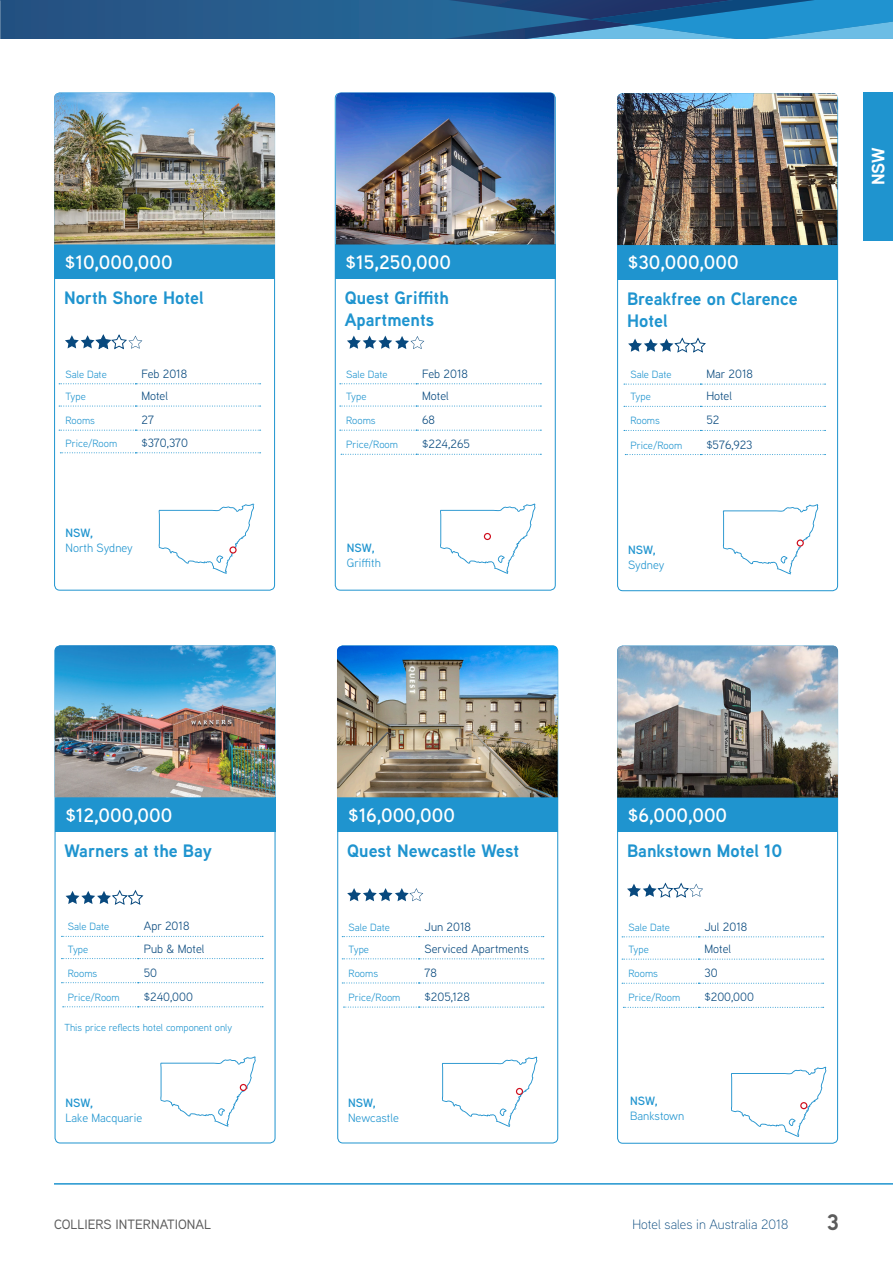
<style>
.page{position:relative;width:893px;height:1263px;background:#fff}
.page>*{position:absolute;margin:0;border:0;box-sizing:border-box;transform-origin:0 0}
.t1{font:700 22.5px "Aaux Next";color:#5c5c5c}
.t2{font:600 19.5px "Aaux Next";color:#fff}
.t3{font:700 18px/21.6px "Aaux Next";color:#1f94cf}
.t4{font:700 18px "Aaux Next";color:#fff}
.t5{font:300 13.5px "Aaux Next";color:#08497e}
.t6{font:500 13.5px "Aaux Next";color:#5c5c5c}
.t7{font:12px "Aaux Next";color:#08497e}
.t8{font:12px "Aaux Next";color:#1f94cf}
.t9{font:600 12px "Aaux Next";color:#1f94cf}
.t10{font:10.5px "Aaux Next";color:#1f94cf}
.t11{font:10.2px "Aaux Next";color:#1f94cf}
</style>
<div class="page">
<hr style="left:54px;top:1183px;width:839px;height:1px;background:#1f94cf">
<svg style="left:0;top:0;width:893px;height:39px;background:#27689b"></svg>
<svg style="left:59px;top:383px;width:202px;height:1px"></svg>
<svg style="left:59px;top:406px;width:202px;height:1px"></svg>
<svg style="left:59px;top:430px;width:202px;height:1px"></svg>
<svg style="left:60px;top:452px;width:201px;height:1px"></svg>
<svg style="left:340px;top:383px;width:201px;height:1px"></svg>
<svg style="left:340px;top:406px;width:201px;height:1px"></svg>
<svg style="left:340px;top:430px;width:201px;height:1px"></svg>
<svg style="left:341px;top:454px;width:200px;height:1px"></svg>
<div style="left:54px;top:244px;width:221px;height:35px;background:#1f94cf"></div>
<div style="left:337px;top:244px;width:217px;height:35px;background:#1f94cf"></div>
<div style="left:335px;top:93px;width:221px;height:497px;border:1px solid #1f94cf;border-radius:5px"></div>
<img style="left:54px;top:93px;width:221px;height:151px">
<img style="left:336px;top:93px;width:218px;height:151px">
<svg style="left:159px;top:504px;width:95px;height:70px"></svg>
<div style="left:229px;top:546px;width:8px;height:8px;border:1px solid #cf0d1c;border-radius:50%"></div>
<svg style="left:440px;top:504px;width:95px;height:70px"></svg>
<div style="left:484px;top:533px;width:7px;height:7px;border:1px solid #cf0d1c;border-radius:50%"></div>
<svg style="left:65px;top:334px;width:77px;height:16px"></svg>
<svg style="left:624px;top:384px;width:201px;height:1px"></svg>
<svg style="left:624px;top:406px;width:201px;height:1px"></svg>
<svg style="left:624px;top:430px;width:201px;height:1px"></svg>
<svg style="left:625px;top:454px;width:200px;height:1px"></svg>
<svg style="left:342px;top:936px;width:202px;height:1px"></svg>
<svg style="left:342px;top:958px;width:202px;height:1px"></svg>
<svg style="left:342px;top:982px;width:202px;height:1px"></svg>
<svg style="left:343px;top:1007px;width:201px;height:1px"></svg>
<div style="left:619px;top:245px;width:217px;height:35px;background:#1f94cf"></div>
<div style="left:339px;top:797px;width:217px;height:35px;background:#1f94cf"></div>
<img style="left:617px;top:93px;width:220px;height:152px">
<img style="left:337px;top:646px;width:221px;height:151px">
<svg style="left:442px;top:1057px;width:95px;height:70px"></svg>
<div style="left:516px;top:1088px;width:7px;height:7px;border:1px solid #cf0d1c;border-radius:50%"></div>
<svg style="left:723px;top:504px;width:95px;height:70px"></svg>
<div style="left:797px;top:539px;width:7px;height:8px;border:1px solid #cf0d1c;border-radius:50%"></div>
<svg style="left:628px;top:338px;width:78px;height:15px"></svg>
<svg style="left:61px;top:936px;width:202px;height:1px"></svg>
<svg style="left:61px;top:958px;width:202px;height:1px"></svg>
<svg style="left:61px;top:982px;width:202px;height:1px"></svg>
<svg style="left:63px;top:1006px;width:200px;height:1px"></svg>
<div style="left:57px;top:797px;width:216px;height:35px;background:#1f94cf"></div>
<img style="left:55px;top:645px;width:220px;height:152px">
<svg style="left:160px;top:1056px;width:96px;height:70px"></svg>
<div style="left:240px;top:1084px;width:7px;height:7px;border:1px solid #cf0d1c;border-radius:50%"></div>
<svg style="left:66px;top:890px;width:78px;height:15px"></svg>
<svg style="left:347px;top:888px;width:76px;height:13px"></svg>
<svg style="left:347px;top:336px;width:77px;height:13px"></svg>
<div style="left:864px;top:92px;width:29px;height:149px;background:#1f94cf"></div>
<svg style="left:622px;top:936px;width:202px;height:1px"></svg>
<svg style="left:622px;top:959px;width:202px;height:1px"></svg>
<svg style="left:622px;top:983px;width:202px;height:1px"></svg>
<svg style="left:623px;top:1007px;width:201px;height:1px"></svg>
<div style="left:617px;top:797px;width:221px;height:35px;background:#1f94cf"></div>
<img style="left:617px;top:646px;width:221px;height:151px">
<svg style="left:627px;top:883px;width:76px;height:15px"></svg>
<svg style="left:731px;top:1067px;width:95px;height:70px"></svg>
<div style="left:800px;top:1102px;width:7px;height:7px;border:1px solid #cf0d1c;border-radius:50%"></div>
<h3 class="t4" style="left:865px;top:185px;width:40px;rotate:-90deg">NSW</h3>
<h2 class="t2" style="left:65px;top:248px;width:109px">$10,000,000</h2>
<h2 class="t2" style="left:346px;top:248px;width:107px">$15,250,000</h2>
<h2 class="t2" style="left:628px;top:249px;width:112px">$30,000,000</h2>
<h3 class="t3" style="left:64px;top:287px;width:141px">North Shore Hotel</h3>
<h3 class="t3" style="left:345px;top:287px;width:106px">Quest Griffith<br>Apartments</h3>
<h3 class="t3" style="left:627px;top:287px;width:172px">Breakfree on Clarence<br>Hotel</h3>
<p class="t10" style="left:65px;top:367px;width:43px">Sale Date</p>
<p class="t7" style="left:141px;top:366px;width:47px">Feb 2018</p>
<p class="t10" style="left:65px;top:389px;width:22px">Type</p>
<p class="t7" style="left:141px;top:388px;width:28px">Motel</p>
<p class="t10" style="left:65px;top:413px;width:31px">Rooms</p>
<p class="t7" style="left:141px;top:412px;width:14px">27</p>
<p class="t10" style="left:65px;top:436px;width:53px">Price/Room</p>
<p class="t7" style="left:141px;top:435px;width:48px">$370,370</p>
<p class="t10" style="left:346px;top:367px;width:43px">Sale Date</p>
<p class="t7" style="left:422px;top:366px;width:47px">Feb 2018</p>
<p class="t10" style="left:346px;top:389px;width:22px">Type</p>
<p class="t7" style="left:422px;top:388px;width:28px">Motel</p>
<p class="t10" style="left:346px;top:413px;width:31px">Rooms</p>
<p class="t7" style="left:422px;top:412px;width:14px">68</p>
<p class="t10" style="left:346px;top:437px;width:53px">Price/Room</p>
<p class="t7" style="left:422px;top:436px;width:49px">$224,265</p>
<p class="t10" style="left:630px;top:367px;width:43px">Sale Date</p>
<p class="t7" style="left:706px;top:366px;width:48px">Mar 2018</p>
<p class="t10" style="left:630px;top:390px;width:22px">Type</p>
<p class="t7" style="left:706px;top:388px;width:27px">Hotel</p>
<p class="t10" style="left:630px;top:414px;width:31px">Rooms</p>
<p class="t7" style="left:706px;top:412px;width:15px">52</p>
<p class="t10" style="left:630px;top:438px;width:53px">Price/Room</p>
<p class="t7" style="left:706px;top:436px;width:48px">$576,923</p>
<p class="t9" style="left:66px;top:524px;width:29px">NSW,</p>
<p class="t8" style="left:66px;top:539px;width:69px">North Sydney</p>
<p class="t9" style="left:347px;top:539px;width:29px">NSW,</p>
<p class="t8" style="left:347px;top:554px;width:35px">Griffith</p>
<p class="t9" style="left:628px;top:542px;width:29px">NSW,</p>
<p class="t8" style="left:628px;top:557px;width:38px">Sydney</p>
<h2 class="t2" style="left:65px;top:801px;width:108px">$12,000,000</h2>
<h2 class="t2" style="left:348px;top:801px;width:108px">$16,000,000</h2>
<h2 class="t2" style="left:628px;top:801px;width:101px">$6,000,000</h2>
<h3 class="t3" style="left:64px;top:840px;width:149px">Warners at the Bay</h3>
<h3 class="t3" style="left:347px;top:840px;width:174px">Quest Newcastle West</h3>
<h3 class="t3" style="left:627px;top:840px;width:157px">Bankstown Motel 10</h3>
<p class="t10" style="left:68px;top:920px;width:43px">Sale Date</p>
<p class="t7" style="left:144px;top:918px;width:47px">Apr 2018</p>
<p class="t10" style="left:68px;top:942px;width:22px">Type</p>
<p class="t7" style="left:144px;top:940px;width:62px">Pub &amp; Motel</p>
<p class="t10" style="left:68px;top:966px;width:31px">Rooms</p>
<p class="t7" style="left:144px;top:964px;width:15px">50</p>
<p class="t10" style="left:68px;top:990px;width:53px">Price/Room</p>
<p class="t7" style="left:144px;top:988px;width:51px">$240,000</p>
<p class="t10" style="left:349px;top:920px;width:43px">Sale Date</p>
<p class="t7" style="left:425px;top:918px;width:48px">Jun 2018</p>
<p class="t10" style="left:349px;top:942px;width:22px">Type</p>
<p class="t7" style="left:425px;top:940px;width:106px">Serviced Apartments</p>
<p class="t10" style="left:349px;top:966px;width:31px">Rooms</p>
<p class="t7" style="left:425px;top:965px;width:14px">78</p>
<p class="t10" style="left:349px;top:990px;width:53px">Price/Room</p>
<p class="t7" style="left:425px;top:989px;width:47px">$205,128</p>
<p class="t10" style="left:628px;top:920px;width:43px">Sale Date</p>
<p class="t7" style="left:704px;top:919px;width:44px">Jul 2018</p>
<p class="t10" style="left:628px;top:942px;width:22px">Type</p>
<p class="t7" style="left:704px;top:941px;width:28px">Motel</p>
<p class="t10" style="left:628px;top:966px;width:31px">Rooms</p>
<p class="t7" style="left:704px;top:965px;width:15px">30</p>
<p class="t10" style="left:628px;top:990px;width:53px">Price/Room</p>
<p class="t7" style="left:704px;top:989px;width:51px">$200,000</p>
<p class="t11" style="left:64px;top:1021px;width:169px">This price reflects hotel component only</p>
<p class="t9" style="left:66px;top:1094px;width:29px">NSW,</p>
<p class="t8" style="left:66px;top:1109px;width:78px">Lake Macquarie</p>
<p class="t9" style="left:348px;top:1094px;width:29px">NSW,</p>
<p class="t8" style="left:348px;top:1110px;width:52px">Newcastle</p>
<p class="t9" style="left:630px;top:1092px;width:29px">NSW,</p>
<p class="t8" style="left:630px;top:1107px;width:56px">Bankstown</p>
<p class="t6" style="left:54px;top:1215px;width:159px">COLLIERS INTERNATIONAL</p>
<p class="t5" style="left:632px;top:1215px;width:157px">Hotel sales in Australia 2018</p>
<h1 class="t1" style="left:827px;top:1206px;width:14px">3</h1>
</div>
